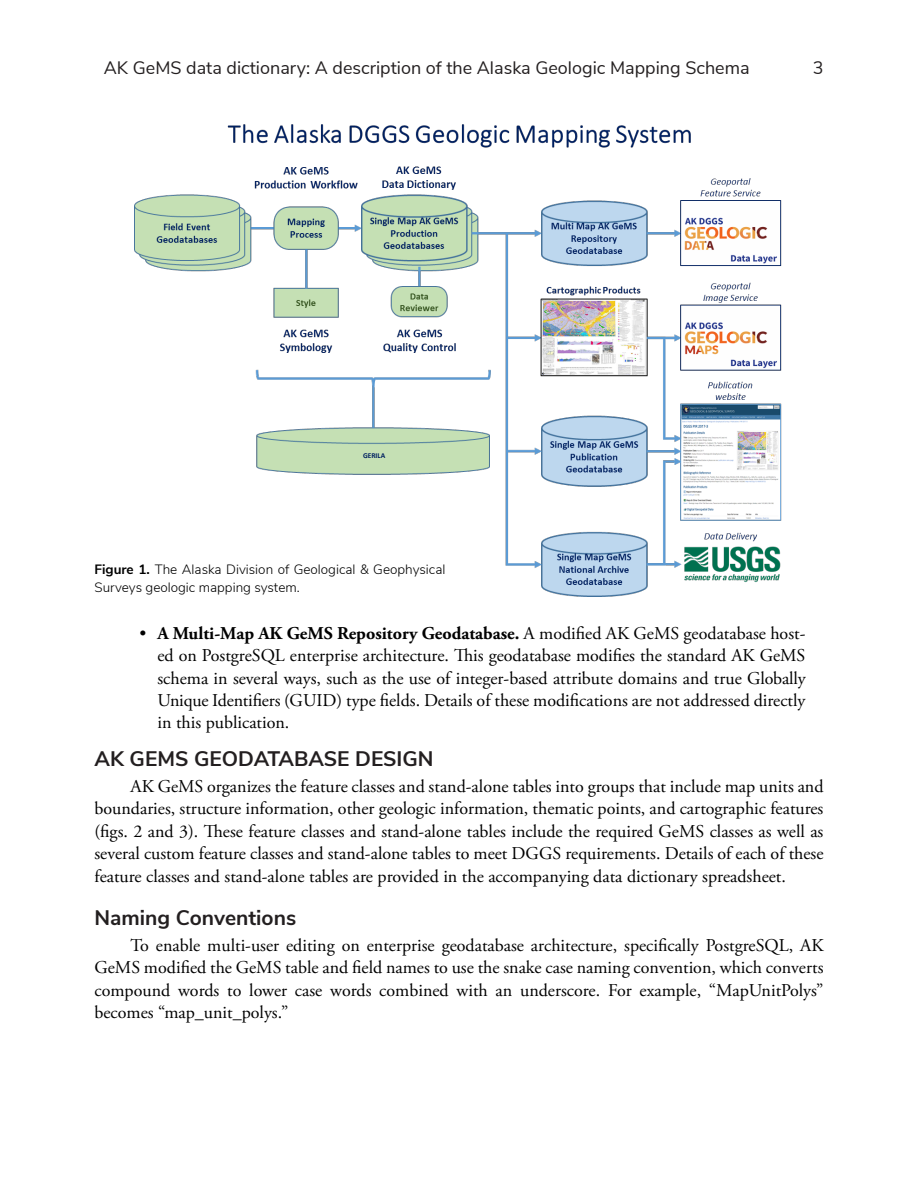
<style>
.page{position:relative;width:918px;height:1188px;background:#fff}
.page>*{position:absolute;margin:0;border:0;box-sizing:border-box;transform-origin:0 0}
.t1{font:700 21px "Nunito Sans";color:#231f20}
.t2{font:18px/22.5px "Adobe Garamond Pro";color:#000;text-align:justify}
.t3{font:18px "Nunito Sans";color:#231f20}
.t4{font:300 13.5px/18px "Nunito Sans";color:#000}
.t5{font:700 7.5px "Calibri";color:#002060}
.s1{font-weight:700}
</style>
<div class="page">
<img style="left:135px;top:124px;width:647px;height:472px">
<div style="left:352px;top:448px;width:47px;height:17px;background:#c5e0b4"></div>
<p class="t3" style="left:104px;top:54px;width:647px">AK GeMS data dictionary: A description of the Alaska Geologic Mapping Schema</p>
<p class="t3" style="left:813px;top:54px;width:12px">3</p>
<p class="t5" style="left:363px;top:450px;width:24px">GERILA</p>
<p class="t4" style="left:94px;top:560px;width:352px"><span class="s1">Figure 1.</span> The Alaska Division of Geological &amp; Geophysical<br>Surveys geologic mapping system.</p>
<p class="t2" style="left:157px;top:623px;width:650px;line-height:22px;text-indent:-18px">• <span class="s1">A Multi-Map AK GeMS Repository Geodatabase.</span> A modified AK GeMS geodatabase host&shy;ed on PostgreSQL enterprise architecture. This geodatabase modifies the standard AK GeMS schema in several ways, such as the use of integer-based attribute domains and true Globally Unique Identifiers (GUID) type fields. Details of these modifications are not addressed directly in this publication.</p>
<p class="t1" style="left:94px;top:744px;width:341px">AK GEMS GEODATABASE DESIGN</p>
<p class="t2" style="left:94px;top:776px;width:731px;text-indent:36px">AK GeMS organizes the feature classes and stand-alone tables into groups that include map units and boundaries, structure information, other geologic information, thematic points, and cartographic features (figs. 2 and 3). These feature classes and stand-alone tables include the required GeMS classes as well as several custom feature classes and stand-alone tables to meet DGGS requirements. Details of each of these feature classes and stand-alone tables are provided in the accompanying data dictionary spreadsheet.</p>
<p class="t1" style="left:94px;top:902px;width:203px">Naming Conventions</p>
<p class="t2" style="left:94px;top:934px;width:731px;text-indent:36px">To enable multi-user editing on enterprise geodatabase architecture, specifically PostgreSQL, AK GeMS modified the GeMS table and field names to use the snake case naming convention, which converts compound words to lower case words combined with an underscore. For example, “MapUnitPolys” becomes “map_unit_polys.”</p>
</div>
